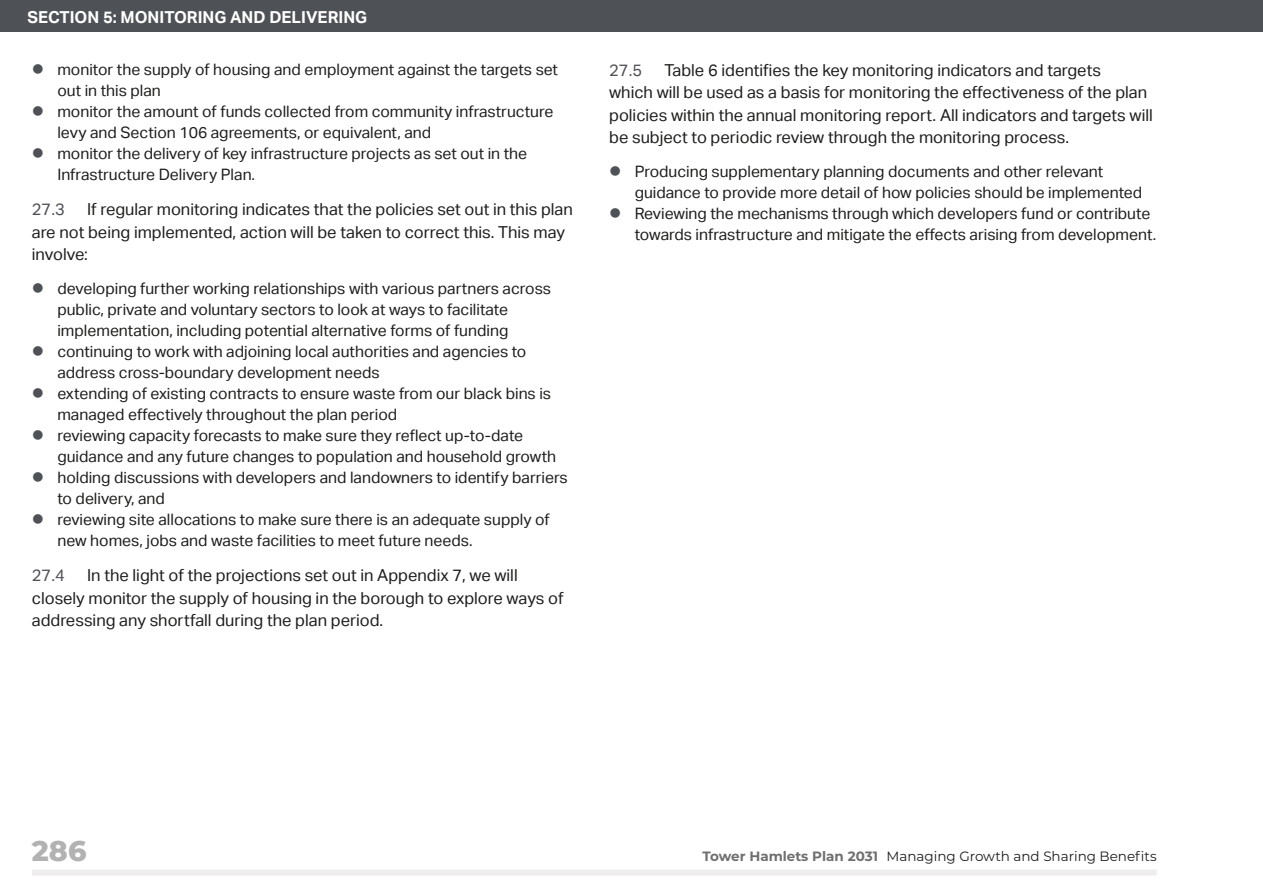
<style>
.page{position:relative;width:1263px;height:893px;background:#fff}
.page>*{position:absolute;margin:0;border:0;box-sizing:border-box;transform-origin:0 0}
.t1{font:800 28.5px "Montserrat";color:#b3b2b2}
.t2{font:16.5px/22.5px "Aktiv Grotesk";color:#1d1d1b}
.t3{font:700 16.5px "Aktiv Grotesk";color:#fff}
.t4{font:16.5px "Aktiv Grotesk";color:#4e5155}
.t5{font:15.75px/21px "Aktiv Grotesk";color:#1d1d1b}
.t6{font:13.5px "Montserrat";color:#1d1d1b}
.s1{font-weight:700;color:#706f6f}
</style>
<div class="page">
<div style="left:32px;top:870px;width:1125px;height:6px;background:#f0edee"></div>
<div style="left:0;top:0;width:1263px;height:32px;background:#4e5155"></div>
<p class="t3" style="left:28px;top:8px;width:341px">SECTION 5: MONITORING AND DELIVERING</p>
<p class="t5" style="left:57px;top:59px;width:502px">monitor the supply of housing and employment against the targets set out in this plan<br>monitor the amount of funds collected from community infrastructure levy and Section 106 agreements, or equivalent, and<br>monitor the delivery of key infrastructure projects as set out in the Infrastructure Delivery Plan.</p>
<p class="t4" style="left:32px;top:200px;width:34px">27.3</p>
<p class="t2" style="left:32px;top:198px;width:542px;text-indent:55px">If regular monitoring indicates that the policies set out in this plan are not being implemented, action will be taken to correct this. This may involve:</p>
<p class="t5" style="left:57px;top:278px;width:512px">developing further working relationships with various partners across public, private and voluntary sectors to look at ways to facilitate implementation, including potential alternative forms of funding continuing to work with adjoining local authorities and agencies to address cross-boundary development needs<br>extending of existing contracts to ensure waste from our black bins is managed effectively throughout the plan period<br>reviewing capacity forecasts to make sure they reflect up-to-date guidance and any future changes to population and household growth holding discussions with developers and landowners to identify barriers to delivery, and<br>reviewing site allocations to make sure there is an adequate supply of new homes, jobs and waste facilities to meet future needs.</p>
<p class="t4" style="left:32px;top:566px;width:34px">27.4</p>
<p class="t2" style="left:32px;top:564px;width:533px;text-indent:55px">In the light of the projections set out in Appendix 7, we will closely monitor the supply of housing in the borough to explore ways of addressing any shortfall during the plan period.</p>
<p class="t2" style="left:609px;top:59px;width:545px;text-indent:55px">Table 6 identifies the key monitoring indicators and targets<br>which will be used as a basis for monitoring the effectiveness of the plan policies within the annual monitoring report. All indicators and targets will be subject to periodic review through the monitoring process.</p>
<p class="t5" style="left:635px;top:161px;width:523px">Producing supplementary planning documents and other relevant guidance to provide more detail of how policies should be implemented Reviewing the mechanisms through which developers fund or contribute towards infrastructure and mitigate the effects arising from development.</p>
<p class="t4" style="left:609px;top:60px;width:34px">27.5</p>
<h1 class="t1" style="left:32px;top:830px;width:56px">286</h1>
<p class="t6" style="left:703px;top:847px;width:456px"><span class="s1">Tower Hamlets Plan 2031</span> Managing Growth and Sharing Benefits</p>
</div>
